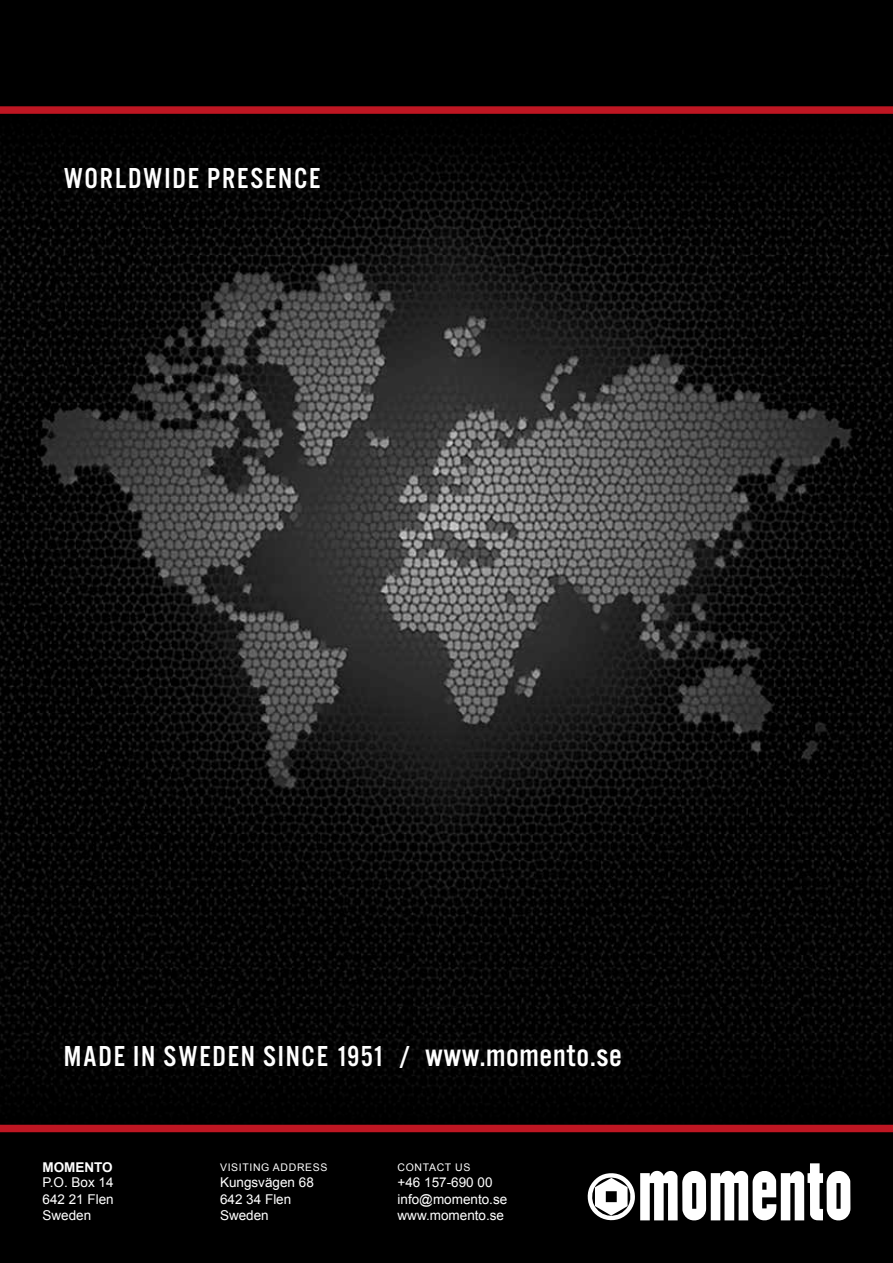
<style>
.page{position:relative;width:893px;height:1263px;background:#000}
.page>*{position:absolute;margin:0;border:0;box-sizing:border-box;transform-origin:0 0}
.t1{font:30px "Alternate Got No 3 D";letter-spacing:.06em;color:#fff}
.t2{font:13.5px/16.5px "Arial";color:#fff}
.t3{font:700 13.5px "Arial";color:#fff}
.t4{font:10.5px "Arial";letter-spacing:.06em;color:#fff}
.s1{font-size:33px}
</style>
<div class="page">
<img style="left:0;top:134px;width:893px;height:991px">
<div style="left:0;top:1125px;width:893px;height:7px;background:#be1622"></div>
<svg style="left:588px;top:1163px;width:262px;height:57px"></svg>
<div style="left:0;top:106px;width:893px;height:8px;background:#be1622"></div>
<h1 class="t1" style="left:64px;top:162px;width:258px">WORLDWIDE PRESENCE</h1>
<h1 class="t1" style="left:64px;top:1040px;width:560px">MADE IN SWEDEN SINCE 1951 / <span class="s1">www.momento.se</span></h1>
<p class="t3" style="left:43px;top:1158px;width:72px">MOMENTO</p>
<p class="t2" style="left:43px;top:1174px;width:73px;text-align:justify">P.O. Box 14<br>642 21 Flen Sweden</p>
<p class="t4" style="left:220px;top:1160px;width:109px">VISITING ADDRESS</p>
<p class="t2" style="left:220px;top:1174px;width:95px">Kungsvägen 68<br>642 34 Flen<br>Sweden</p>
<p class="t4" style="left:398px;top:1160px;width:74px">CONTACT US</p>
<p class="t2" style="left:398px;top:1174px;width:111px">+46 157-690 00 info@momento.se www.momento.se</p>
</div>
